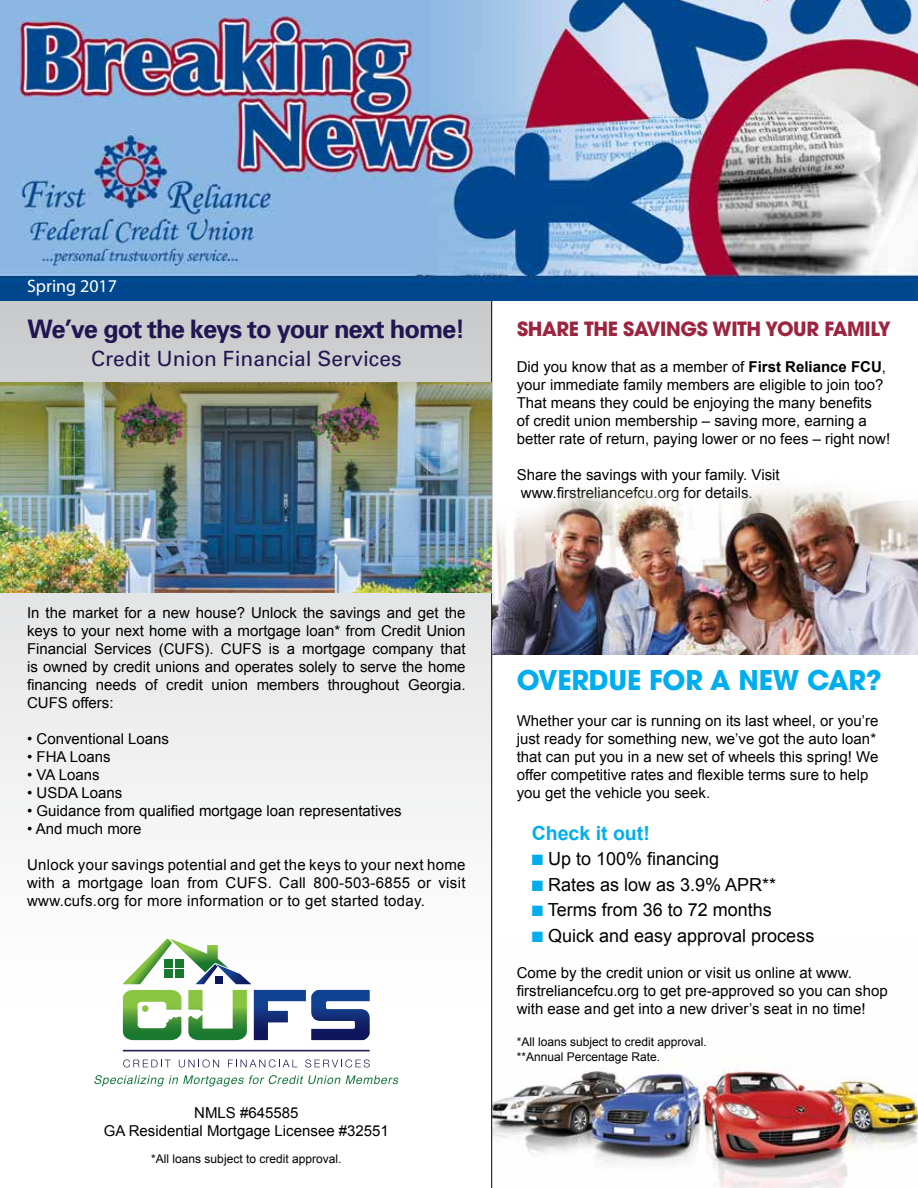
<style>
.page{position:relative;width:918px;height:1188px;background:#fff}
.page>*{position:absolute;margin:0;border:0;box-sizing:border-box;transform-origin:0 0}
.t1{font:700 27px "Avant Garde";letter-spacing:-.01em;color:#00aeef}
.t2{font:700 25.5px "Univers";letter-spacing:-.04em;color:#211651}
.t3{font:21px "Univers";color:#211651}
.t4{font:700 19.5px "Avant Garde";letter-spacing:-.02em;color:#9d243e}
.t5{font:700 19.5px "Arial";color:#00aeef}
.t6{font:18px "Arial";color:#000}
.t7{font:18px "Myriad Pro";color:#fff}
.t8{font:15px/18px "Arial";color:#000}
.t9{font:12px/14.4px "Arial";color:#000}
.s1{font-weight:700}
.s2{color:#00aeef}
</style>
<div class="page">
<img style="left:492px;top:937px;width:426px;height:251px">
<svg style="left:0;top:300px;width:492px;height:888px"></svg>
<img style="left:0;top:0;width:918px;height:300px">
<svg style="left:122px;top:939px;width:248px;height:101px"></svg>
<div style="left:142px;top:1005px;width:7px;height:7px;background:#89c540;border-radius:50%"></div>
<svg style="left:123px;top:1059px;width:48px;height:9px"></svg>
<svg style="left:179px;top:1059px;width:40px;height:9px"></svg>
<svg style="left:228px;top:1059px;width:70px;height:9px"></svg>
<svg style="left:305px;top:1059px;width:65px;height:9px"></svg>
<svg style="left:94px;top:1075px;width:246px;height:12px"></svg>
<svg style="left:346px;top:1075px;width:52px;height:9px"></svg>
<hr style="left:123px;top:1050px;width:247px;height:1px;background:#212058">
<img style="left:0;top:382px;width:491px;height:210px">
<img style="left:492px;top:461px;width:426px;height:193px">
<p class="t7" style="left:27px;top:275px;width:92px">Spring 2017</p>
<h2 class="t2" style="left:28px;top:313px;width:439px">We’ve got the keys to your next home!</h2>
<h3 class="t3" style="left:91px;top:346px;width:312px">Credit Union Financial Services</h3>
<p class="t8" style="left:27px;top:604px;width:440px;text-align:justify">In the market for a new house? Unlock the savings and get the keys to your next home with a mortgage loan* from Credit Union Financial Services (CUFS). CUFS is a mortgage company that is owned by credit unions and operates solely to serve the home financing needs of credit union members throughout Georgia.<br>CUFS offers:</p>
<p class="t8" style="left:27px;top:730px;width:143px">• Conventional Loans</p>
<p class="t8" style="left:27px;top:748px;width:85px">• FHA Loans</p>
<p class="t8" style="left:27px;top:766px;width:74px">• VA Loans</p>
<p class="t8" style="left:27px;top:784px;width:97px">• USDA Loans</p>
<p class="t8" style="left:27px;top:802px;width:376px">• Guidance from qualified mortgage loan representatives</p>
<p class="t8" style="left:27px;top:820px;width:116px">• And much more</p>
<p class="t8" style="left:27px;top:856px;width:440px;text-align:justify">Unlock your savings potential and get the keys to your next home with a mortgage loan from CUFS. Call 800-503-6855 or visit www.cufs.org for more information or to get started today.</p>
<p class="t8" style="left:104px;top:1103px;width:287px;text-align:center">NMLS #645585<br>GA Residential Mortgage Licensee #32551</p>
<p class="t9" style="left:151px;top:1151px;width:192px">*All loans subject to credit approval.</p>
<h3 class="t4" style="left:517px;top:316px;width:375px">SHARE THE SAVINGS WITH YOUR FAMILY</h3>
<p class="t8" style="left:517px;top:357px;width:375px">Did you know that as a member of <span class="s1">First Reliance FCU</span>, your immediate family members are eligible to join too?<br>That means they could be enjoying the many benefits<br>of credit union membership – saving more, earning a better rate of return, paying lower or no fees – right now!</p>
<p class="t8" style="left:517px;top:465px;width:264px">Share the savings with your family. Visit www.firstreliancefcu.org for details.</p>
<h1 class="t1" style="left:517px;top:663px;width:366px">OVERDUE FOR A NEW CAR?</h1>
<p class="t8" style="left:517px;top:712px;width:363px">Whether your car is running on its last wheel, or you’re just ready for something new, we’ve got the auto loan* that can put you in a new set of wheels this spring! We offer competitive rates and flexible terms sure to help you get the vehicle you seek.</p>
<h3 class="t5" style="left:532px;top:822px;width:120px">Check it out!</h3>
<p class="t6" style="left:532px;top:849px;width:189px"><span class="s2">■</span> Up to 100% financing</p>
<p class="t6" style="left:532px;top:874px;width:246px"><span class="s2">■</span> Rates as low as 3.9% APR**</p>
<p class="t6" style="left:532px;top:900px;width:242px"><span class="s2">■</span> Terms from 36 to 72 months</p>
<p class="t6" style="left:532px;top:925px;width:284px"><span class="s2">■</span> Quick and easy approval process</p>
<p class="t8" style="left:517px;top:964px;width:373px">Come by the credit union or visit us online at www. firstreliancefcu.org to get pre-approved so you can shop with ease and get into a new driver’s seat in no time!</p>
<p class="t9" style="left:517px;top:1035px;width:192px">*All loans subject to credit approval. **Annual Percentage Rate.</p>
</div>
